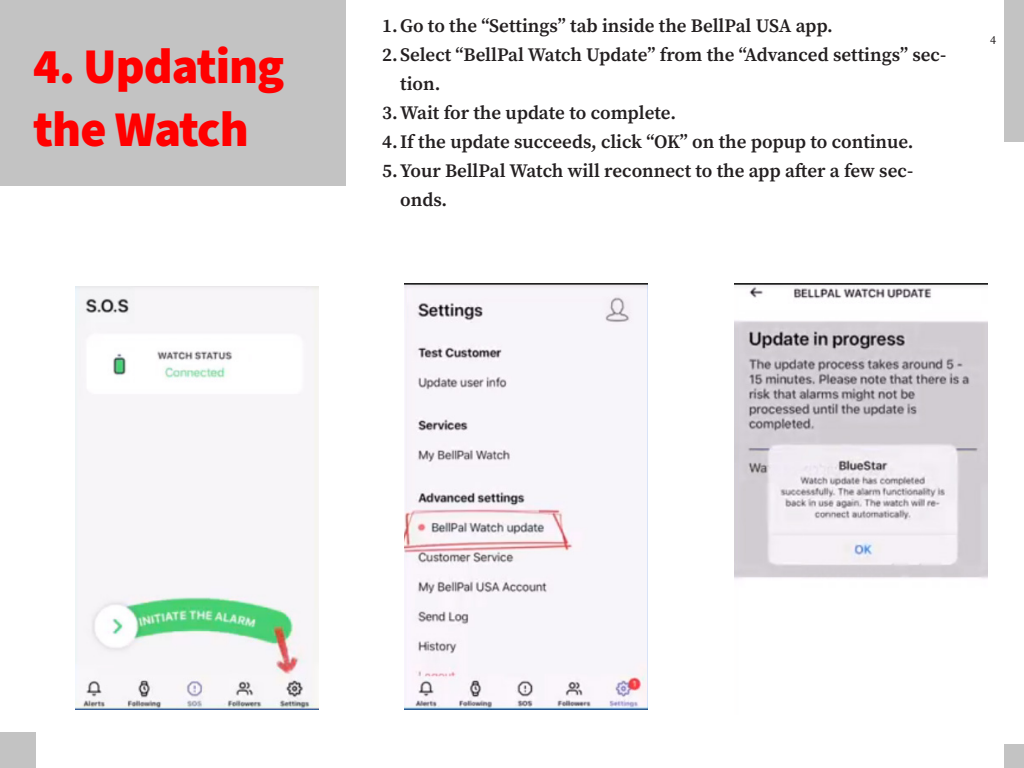
<style>
.page{position:relative;width:1024px;height:768px;background:#fff}
.page>*{position:absolute;margin:0;border:0;box-sizing:border-box;transform-origin:0 0}
.Headline_Title_-_74p{font:900 50px/62.9px "Source Sans Pro";letter-spacing:-.02em;color:#f00}
.t1{font:600 19px/29px "Source Serif Pro";color:#231f20}
.Caption_Text_-_12pt{font:12px "Source Serif Pro";color:#231f20}
</style>
<div class="page">
<div style="left:0;top:0;width:345px;height:186px;background:#c3c3c3"></div>
<div style="left:1004px;top:0;width:20px;height:142px;background:#c3c3c3"></div>
<div style="left:0;top:732px;width:36px;height:36px;background:#c3c3c3"></div>
<div style="left:1004px;top:744px;width:20px;height:24px;background:#c3c3c3"></div>
<img style="left:75px;top:287px;width:243px;height:422px">
<img style="left:404px;top:284px;width:243px;height:425px">
<img style="left:734px;top:284px;width:254px;height:295px">
<p class="Headline_Title_-_74p" style="left:33px;top:36px;width:253px">4. Updating the Watch</p>
<p class="t1" style="left:382px;top:11px;width:452px">1.Go to the “Settings” tab inside the BellPal USA app.</p>
<p class="t1" style="left:400px;top:40px;width:548px;text-indent:-18px">2.Select “BellPal Watch Update” from the “Advanced settings” sec&shy;tion.</p>
<p class="t1" style="left:382px;top:98px;width:295px">3.Wait for the update to complete.</p>
<p class="t1" style="left:382px;top:127px;width:533px">4.If the update succeeds, click “OK” on the popup to continue.</p>
<p class="t1" style="left:400px;top:156px;width:514px;text-indent:-18px">5.Your BellPal Watch will reconnect to the app after a few sec&shy;onds.</p>
<p class="Caption_Text_-_12pt" style="left:990px;top:32px;width:7px">4</p>
</div>
